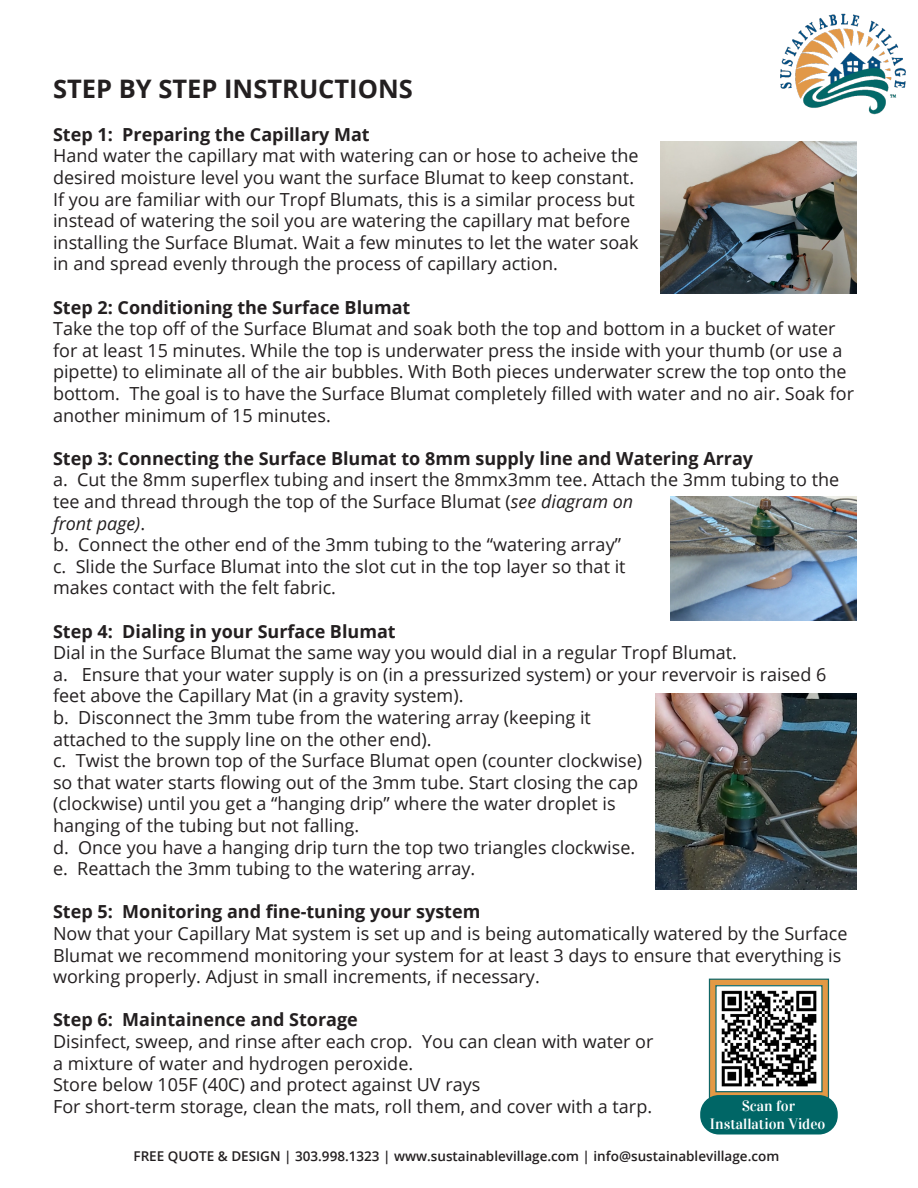
<style>
.page{position:relative;width:918px;height:1188px;background:#fff}
.page>*{position:absolute;margin:0;border:0;box-sizing:border-box;transform-origin:0 0}
.t1{font:700 25.5px "Open Sans";color:#231f20}
.t2{font:18px/21.6px "Open Sans";color:#231f20}
.t3{font:700 18px "Open Sans";color:#231f20}
.t4{font:15px "Vidaloka";color:#fff}
.t5{font:600 13.5px "Open Sans";color:#231f20}
.s1{font-style:italic}
</style>
<div class="page">
<img style="left:660px;top:141px;width:196px;height:153px">
<img style="left:671px;top:496px;width:185px;height:124px">
<img style="left:656px;top:693px;width:200px;height:197px">
<div style="left:709px;top:979px;width:120px;height:120px;background:#e39945;border:1px solid #106666"></div>
<img style="left:717px;top:987px;width:104px;height:103px">
<div style="left:715px;top:985px;width:108px;height:107px;border:1px solid #106666"></div>
<div style="left:701px;top:1096px;width:136px;height:38px;background:#066;border-radius:18px"></div>
<div style="left:700px;top:1095px;width:138px;height:40px;border:2px solid #066;border-radius:18px"></div>
<img style="left:780px;top:13px;width:126px;height:101px">
<p class="t1" style="left:53px;top:70px;width:361px">STEP BY STEP INSTRUCTIONS</p>
<p class="t3" style="left:53px;top:121px;width:318px">Step 1: Preparing the Capillary Mat</p>
<p class="t2" style="left:53px;top:145px;width:587px">Hand water the capillary mat with watering can or hose to acheive the desired moisture level you want the surface Blumat to keep constant.<br>If you are familiar with our Tropf Blumats, this is a similar process but instead of watering the soil you are watering the capillary mat before installing the Surface Blumat. Wait a few minutes to let the water soak</p>
<p class="t2" style="left:53px;top:253px;width:506px">in and spread evenly through the process of capillary action.</p>
<p class="t3" style="left:53px;top:294px;width:359px">Step 2: Conditioning the Surface Blumat</p>
<p class="t2" style="left:53px;top:317px;width:802px">Take the top off of the Surface Blumat and soak both the top and bottom in a bucket of water for at least 15 minutes. While the top is underwater press the inside with your thumb (or use a pipette) to eliminate all of the air bubbles. With Both pieces underwater screw the top onto the bottom. The goal is to have the Surface Blumat completely filled with water and no air. Soak for another minimum of 15 minutes.</p>
<p class="t3" style="left:53px;top:445px;width:702px">Step 3: Connecting the Surface Blumat to 8mm supply line and Watering Array</p>
<p class="t2" style="left:53px;top:469px;width:788px">a. Cut the 8mm superflex tubing and insert the 8mmx3mm tee. Attach the 3mm tubing to the tee and thread through the top of the Surface Blumat (<span class="s1">see diagram on<br>front page)</span>.</p>
<p class="t2" style="left:53px;top:533px;width:569px">b. Connect the other end of the 3mm tubing to the “watering array”</p>
<p class="t2" style="left:53px;top:555px;width:574px">c. Slide the Surface Blumat into the slot cut in the top layer so that it makes contact with the felt fabric.</p>
<p class="t3" style="left:53px;top:618px;width:344px">Step 4: Dialing in your Surface Blumat</p>
<p class="t2" style="left:53px;top:641px;width:685px">Dial in the Surface Blumat the same way you would dial in a regular Tropf Blumat.</p>
<p class="t2" style="left:53px;top:663px;width:775px">a. Ensure that your water supply is on (in a pressurized system) or your revervoir is raised 6 feet above the Capillary Mat (in a gravity system).</p>
<p class="t2" style="left:53px;top:706px;width:539px">b. Disconnect the 3mm tube from the watering array (keeping it attached to the supply line on the other end).</p>
<p class="t2" style="left:53px;top:749px;width:591px">c. Twist the brown top of the Surface Blumat open (counter clockwise) so that water starts flowing out of the 3mm tube. Start closing the cap (clockwise) until you get a “hanging drip” where the water droplet is hanging of the tubing but not falling.</p>
<p class="t2" style="left:53px;top:836px;width:584px">d. Once you have a hanging drip turn the top two triangles clockwise.</p>
<p class="t2" style="left:53px;top:857px;width:424px">e. Reattach the 3mm tubing to the watering array.</p>
<p class="t3" style="left:53px;top:899px;width:429px">Step 5: Monitoring and fine-tuning your system</p>
<p class="t2" style="left:53px;top:922px;width:796px">Now that your Capillary Mat system is set up and is being automatically watered by the Surface<br>Blumat we recommend monitoring your system for at least 3 days to ensure that everything is working properly. Adjust in small increments, if necessary.</p>
<p class="t3" style="left:53px;top:1007px;width:306px">Step 6: Maintainence and Storage</p>
<p class="t2" style="left:53px;top:1030px;width:602px">Disinfect, sweep, and rinse after each crop. You can clean with water or</p>
<p class="t2" style="left:53px;top:1052px;width:362px">a mixture of water and hydrogen peroxide.</p>
<p class="t2" style="left:53px;top:1073px;width:429px">Store below 105F (40C) and protect against UV rays</p>
<p class="t2" style="left:53px;top:1095px;width:601px">For short-term storage, clean the mats, roll them, and cover with a tarp.</p>
<p class="t4" style="left:742px;top:1097px;width:55px">Scan for</p>
<p class="t4" style="left:710px;top:1115px;width:117px">Installation Video</p>
<p class="t5" style="left:134px;top:1147px;width:647px">FREE QUOTE &amp; DESIGN | 303.998.1323 | www.sustainablevillage.com | info@sustainablevillage.com</p>
</div>
